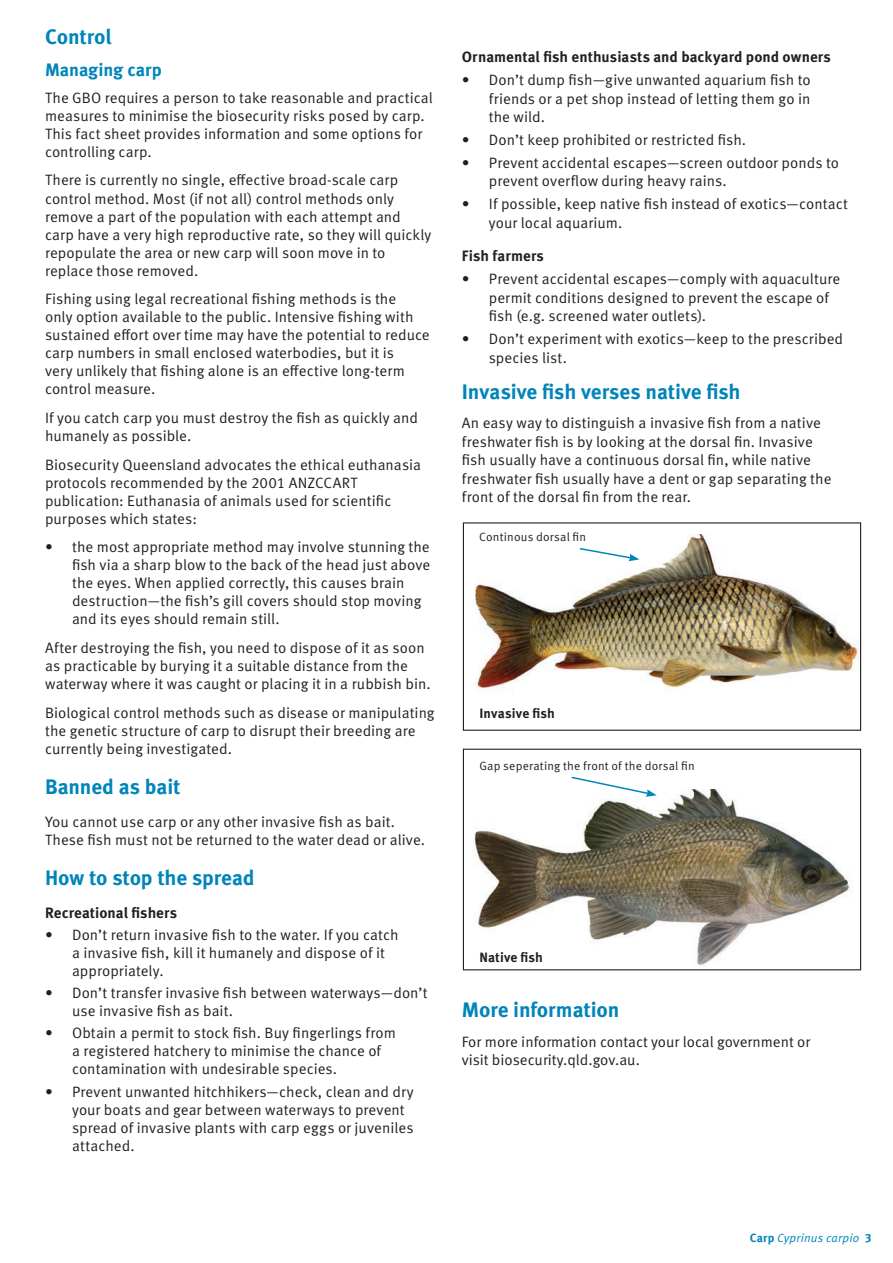
<style>
.page{position:relative;width:893px;height:1263px;background:#fff}
.page>*{position:absolute;margin:0;border:0;box-sizing:border-box;transform-origin:0 0}
.Header01{font:700 21px "Meta OT";letter-spacing:-.01em;color:#0085b9}
.Header02{font:700 18px "Meta OT";letter-spacing:-.01em;color:#0085b9}
.Header01-2{font:15px/18px "Meta OT";color:#231f20}
.Header01-3{font:700 15px "Meta OT";color:#231f20}
.Header01-4{font:700 13.5px "Meta OT";letter-spacing:.005em;color:#231f20}
.Header01-5{font:12px "Meta OT";letter-spacing:.015em;color:#231f20}
.t1{font:italic 12px "Meta OT";letter-spacing:.01em;color:#0085b9}
.s1{font-weight:700;font-style:normal}
</style>
<div class="page">
<img style="left:474px;top:789px;width:379px;height:177px">
<img style="left:475px;top:534px;width:384px;height:157px">
<div style="left:463px;top:522px;width:398px;height:209px;border:1px solid #231f20"></div>
<svg style="left:578px;top:547px;width:61px;height:14px"></svg>
<svg style="left:570px;top:776px;width:87px;height:21px"></svg>
<div style="left:463px;top:749px;width:398px;height:221px;border:1px solid #231f20"></div>
<p class="Header01" style="left:45px;top:23px;width:68px">Control</p>
<p class="Header02" style="left:45px;top:59px;width:118px">Managing carp</p>
<p class="Header01-2" style="left:45px;top:89px;width:389px">The GBO requires a person to take reasonable and practical measures to minimise the biosecurity risks posed by carp.<br>This fact sheet provides information and some options for controlling carp.</p>
<p class="Header01-2" style="left:45px;top:171px;width:388px">There is currently no single, effective broad-scale carp control method. Most (if not all) control methods only remove a part of the population with each attempt and carp have a very high reproductive rate, so they will quickly repopulate the area or new carp will soon move in to replace those removed.</p>
<p class="Header01-2" style="left:45px;top:290px;width:386px">Fishing using legal recreational fishing methods is the<br>only option available to the public. Intensive fishing with sustained effort over time may have the potential to reduce carp numbers in small enclosed waterbodies, but it is<br>very unlikely that fishing alone is an effective long-term control measure.</p>
<p class="Header01-2" style="left:45px;top:409px;width:374px">If you catch carp you must destroy the fish as quickly and humanely as possible.</p>
<p class="Header01-2" style="left:45px;top:456px;width:377px">Biosecurity Queensland advocates the ethical euthanasia protocols recommended by the 2001 ANZCCART publication: Euthanasia of animals used for scientific purposes which states:</p>
<p class="Header01-2" style="left:72px;top:538px;width:360px;text-indent:-27px">• the most appropriate method may involve stunning the fish via a sharp blow to the back of the head just above the eyes. When applied correctly, this causes brain destruction—the fish’s gill covers should stop moving and its eyes should remain still.</p>
<p class="Header01-2" style="left:45px;top:639px;width:387px">After destroying the fish, you need to dispose of it as soon as practicable by burying it a suitable distance from the waterway where it was caught or placing it in a rubbish bin.</p>
<p class="Header01-2" style="left:45px;top:703px;width:391px">Biological control methods such as disease or manipulating the genetic structure of carp to disrupt their breeding are currently being investigated.</p>
<p class="Header01" style="left:45px;top:773px;width:137px">Banned as bait</p>
<p class="Header01-2" style="left:45px;top:812px;width:382px">You cannot use carp or any other invasive fish as bait.<br>These fish must not be returned to the water dead or alive.</p>
<p class="Header01" style="left:45px;top:864px;width:211px">How to stop the spread</p>
<p class="Header01-3" style="left:45px;top:903px;width:133px">Recreational fishers</p>
<p class="Header01-2" style="left:72px;top:926px;width:328px;text-indent:-27px">• Don’t return invasive fish to the water. If you catch a invasive fish, kill it humanely and dispose of it appropriately.</p>
<p class="Header01-2" style="left:72px;top:984px;width:357px;text-indent:-27px">• Don’t transfer invasive fish between waterways—don’t use invasive fish as bait.</p>
<p class="Header01-2" style="left:72px;top:1024px;width:325px;text-indent:-27px">• Obtain a permit to stock fish. Buy fingerlings from a registered hatchery to minimise the chance of contamination with undesirable species.</p>
<p class="Header01-2" style="left:72px;top:1083px;width:343px;text-indent:-27px">• Prevent unwanted hitchhikers—check, clean and dry your boats and gear between waterways to prevent spread of invasive plants with carp eggs or juveniles attached.</p>
<p class="Header01-3" style="left:462px;top:48px;width:370px">Ornamental fish enthusiasts and backyard pond owners</p>
<p class="Header01-2" style="left:489px;top:71px;width:323px;line-height:18.6px;text-align:justify;text-indent:-27px">• Don’t dump fish—give unwanted aquarium fish to friends or a pet shop instead of letting them go in the wild.</p>
<p class="Header01-2" style="left:462px;top:131px;width:286px">• Don’t keep prohibited or restricted fish.</p>
<p class="Header01-2" style="left:489px;top:154px;width:352px;line-height:18.6px;text-indent:-27px">• Prevent accidental escapes—screen outdoor ponds to prevent overflow during heavy rains.</p>
<p class="Header01-2" style="left:489px;top:195px;width:361px;line-height:18.6px;text-indent:-27px">• If possible, keep native fish instead of exotics—contact your local aquarium.</p>
<p class="Header01-3" style="left:462px;top:247px;width:84px">Fish farmers</p>
<p class="Header01-2" style="left:489px;top:270px;width:353px;line-height:18.6px;text-indent:-27px">• Prevent accidental escapes—comply with aquaculture permit conditions designed to prevent the escape of fish (e.g. screened water outlets).</p>
<p class="Header01-2" style="left:489px;top:330px;width:356px;line-height:18.6px;text-indent:-27px">• Don’t experiment with exotics—keep to the prescribed species list.</p>
<p class="Header01" style="left:462px;top:378px;width:280px">Invasive fish verses native fish</p>
<p class="Header01-2" style="left:462px;top:414px;width:371px;line-height:18.6px">An easy way to distinguish a invasive fish from a native freshwater fish is by looking at the dorsal fin. Invasive fish usually have a continuous dorsal fin, while native freshwater fish usually have a dent or gap separating the front of the dorsal fin from the rear.</p>
<p class="Header01-5" style="left:479px;top:530px;width:108px">Continous dorsal fin</p>
<p class="Header01-4" style="left:479px;top:705px;width:77px">Invasive fish</p>
<p class="Header01-5" style="left:479px;top:758px;width:217px">Gap seperating the front of the dorsal fin</p>
<p class="Header01-4" style="left:479px;top:948px;width:65px">Native fish</p>
<p class="Header01" style="left:462px;top:997px;width:159px">More information</p>
<p class="Header01-2" style="left:462px;top:1032px;width:350px;line-height:18.6px">For more information contact your local government or visit biosecurity.qld.gov.au.</p>
<p class="t1" style="left:750px;top:1230px;width:123px"><span class="s1">Carp</span> Cyprinus carpio <span class="s1">3</span></p>
</div>
